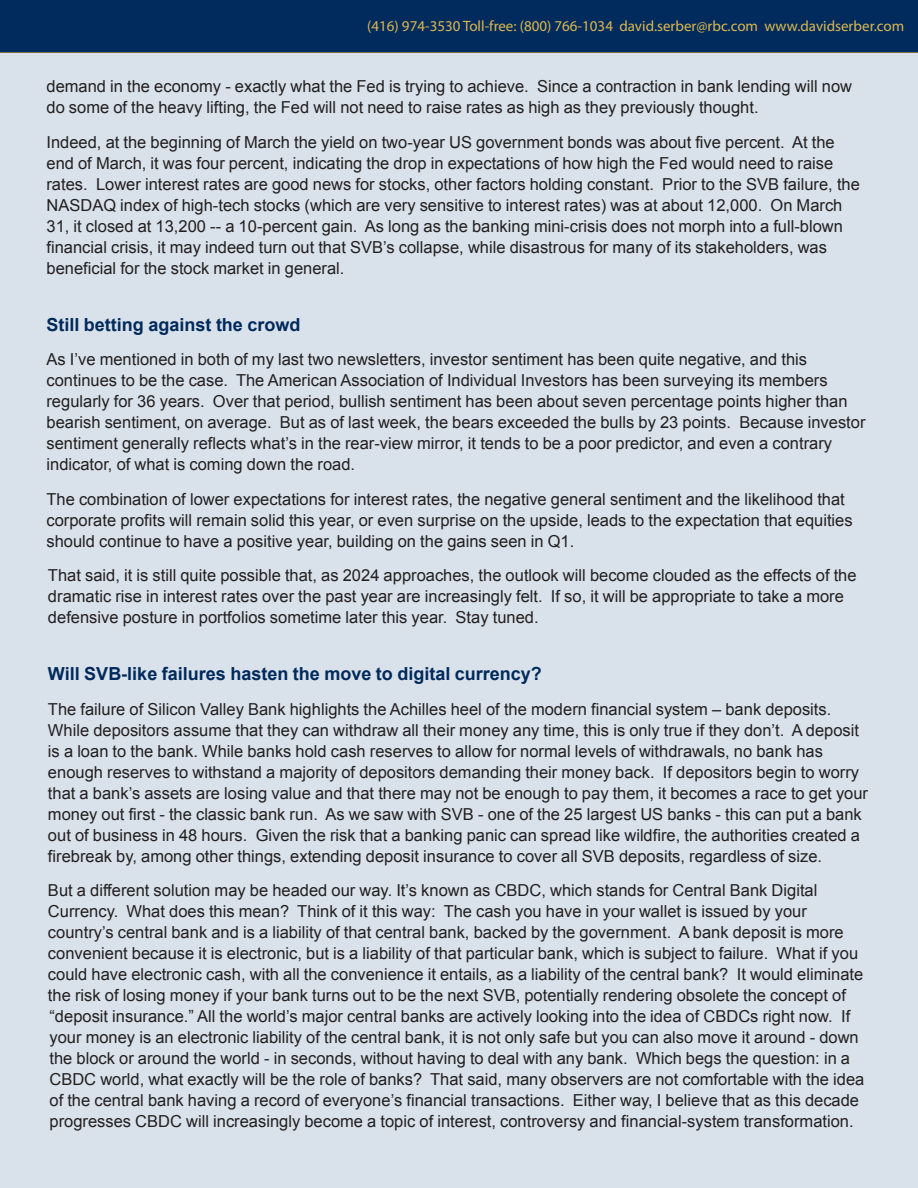
<style>
.page{position:relative;width:918px;height:1188px;background:#fff}
.page>*{position:absolute;margin:0;border:0;box-sizing:border-box;transform-origin:0 0}
.Serber_Body_Copy{font:700 18px "Arial";color:#00295c}
.Serber_Body_Copy-2{font:16.5px/21px "Arial";color:#231f20}
.t1{font:15px "Myriad Pro";color:#dbb852}
</style>
<div class="page">
<div style="left:0;top:0;width:918px;height:53px;background:#002b5c"></div>
<hr style="left:0;top:52px;width:918px;height:2px;background:#a78d3e">
<div style="left:0;top:54px;width:918px;height:1134px;background:#d9e2ea"></div>
<p class="t1" style="left:367px;top:17px;width:539px">(416) 974-3530 Toll-free: (800) 766-1034 david.serber@rbc.com www.davidserber.com</p>
<p class="Serber_Body_Copy-2" style="left:46px;top:76px;width:807px">demand in the economy - exactly what the Fed is trying to achieve. Since a contraction in bank lending will now do some of the heavy lifting, the Fed will not need to raise rates as high as they previously thought.</p>
<p class="Serber_Body_Copy-2" style="left:46px;top:132px;width:815px">Indeed, at the beginning of March the yield on two-year US government bonds was about five percent. At the end of March, it was four percent, indicating the drop in expectations of how high the Fed would need to raise rates. Lower interest rates are good news for stocks, other factors holding constant. Prior to the SVB failure, the NASDAQ index of high-tech stocks (which are very sensitive to interest rates) was at about 12,000. On March 31, it closed at 13,200 -- a 10-percent gain. As long as the banking mini-crisis does not morph into a full-blown financial crisis, it may indeed turn out that SVB’s collapse, while disastrous for many of its stakeholders, was beneficial for the stock market in general.</p>
<p class="Serber_Body_Copy" style="left:46px;top:312px;width:256px">Still betting against the crowd</p>
<p class="Serber_Body_Copy-2" style="left:46px;top:349px;width:821px">As I’ve mentioned in both of my last two newsletters, investor sentiment has been quite negative, and this continues to be the case. The American Association of Individual Investors has been surveying its members regularly for 36 years. Over that period, bullish sentiment has been about seven percentage points higher than bearish sentiment, on average. But as of last week, the bears exceeded the bulls by 23 points. Because investor sentiment generally reflects what’s in the rear-view mirror, it tends to be a poor predictor, and even a contrary indicator, of what is coming down the road.</p>
<p class="Serber_Body_Copy-2" style="left:46px;top:489px;width:808px">The combination of lower expectations for interest rates, the negative general sentiment and the likelihood that corporate profits will remain solid this year, or even surprise on the upside, leads to the expectation that equities should continue to have a positive year, building on the gains seen in Q1.</p>
<p class="Serber_Body_Copy-2" style="left:48px;top:565px;width:810px">That said, it is still quite possible that, as 2024 approaches, the outlook will become clouded as the effects of the dramatic rise in interest rates over the past year are increasingly felt. If so, it will be appropriate to take a more defensive posture in portfolios sometime later this year. Stay tuned.</p>
<p class="Serber_Body_Copy" style="left:48px;top:662px;width:495px">Will SVB-like failures hasten the move to digital currency?</p>
<p class="Serber_Body_Copy-2" style="left:48px;top:699px;width:822px">The failure of Silicon Valley Bank highlights the Achilles heel of the modern financial system – bank deposits.<br>While depositors assume that they can withdraw all their money any time, this is only true if they don’t. A deposit is a loan to the bank. While banks hold cash reserves to allow for normal levels of withdrawals, no bank has enough reserves to withstand a majority of depositors demanding their money back. If depositors begin to worry that a bank’s assets are losing value and that there may not be enough to pay them, it becomes a race to get your money out first - the classic bank run. As we saw with SVB - one of the 25 largest US banks - this can put a bank out of business in 48 hours. Given the risk that a banking panic can spread like wildfire, the authorities created a firebreak by, among other things, extending deposit insurance to cover all SVB deposits, regardless of size.</p>
<p class="Serber_Body_Copy-2" style="left:48px;top:880px;width:818px">But a different solution may be headed our way. It’s known as CBDC, which stands for Central Bank Digital Currency. What does this mean? Think of it this way: The cash you have in your wallet is issued by your country’s central bank and is a liability of that central bank, backed by the government. A bank deposit is more convenient because it is electronic, but is a liability of that particular bank, which is subject to failure. What if you could have electronic cash, with all the convenience it entails, as a liability of the central bank? It would eliminate the risk of losing money if your bank turns out to be the next SVB, potentially rendering obsolete the concept of “deposit insurance.” All the world’s major central banks are actively looking into the idea of CBDCs right now. If your money is an electronic liability of the central bank, it is not only safe but you can also move it around - down the block or around the world - in seconds, without having to deal with any bank. Which begs the question: in a CBDC world, what exactly will be the role of banks? That said, many observers are not comfortable with the idea of the central bank having a record of everyone’s financial transactions. Either way, I believe that as this decade progresses CBDC will increasingly become a topic of interest, controversy and financial-system transformation.</p>
</div>
